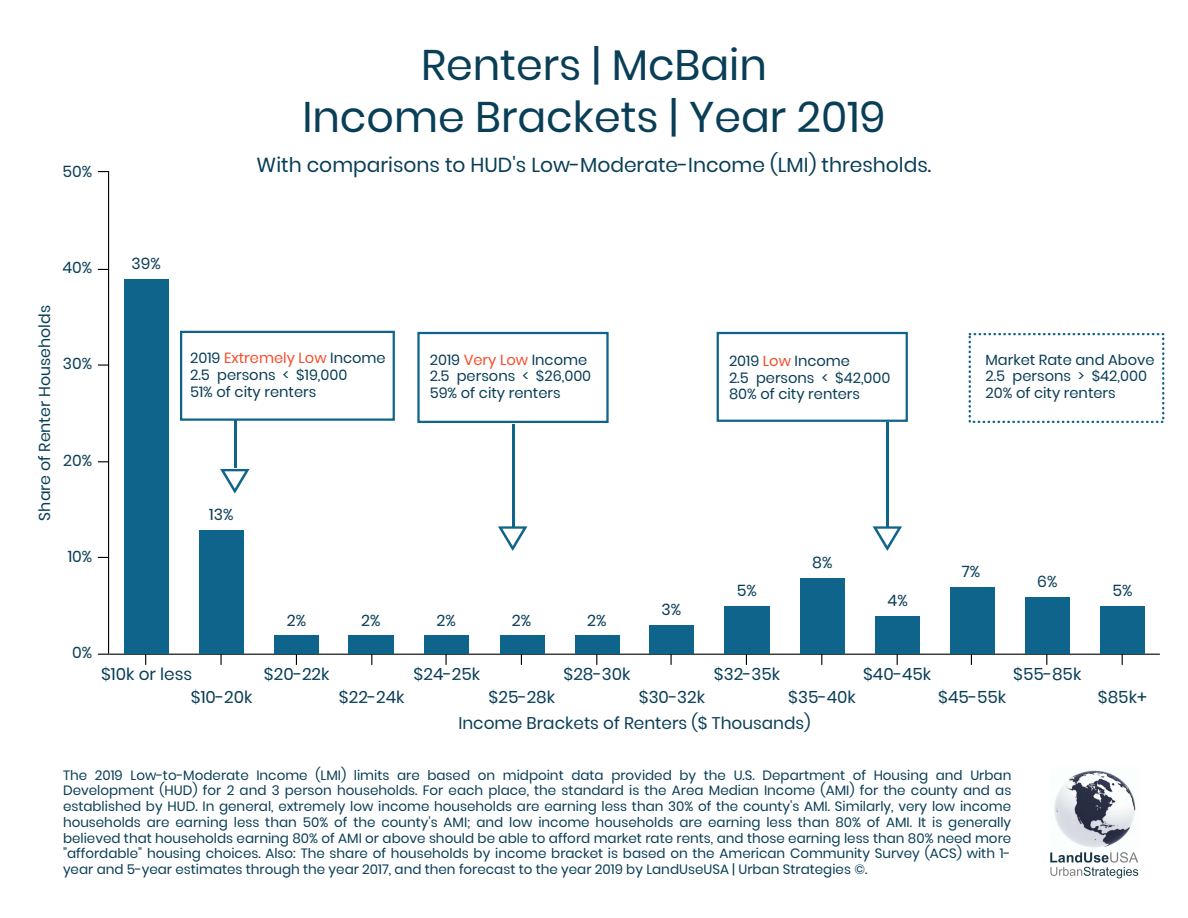
<style>
.page{position:relative;width:1188px;height:918px;background:#fff}
.page>*{position:absolute;margin:0;border:0;box-sizing:border-box;transform-origin:0 0}
.t1{font:42.75px/51.8px "Poppins";color:#093e57;text-align:center}
.t2{font:20.25px "Poppins";color:#093e57}
.t3{font:16.8px/23.7px "Poppins";color:#093e57}
.t4{font:15.75px "Poppins";color:#093e57}
.t5{font:14.7px/16.8px "Poppins";color:#093e57}
.t6{font:13.5px/15.8px "Poppins";color:#093e57;text-align:justify}
.s1{color:#f64d2a}
</style>
<div class="page">
<hr style="left:109px;top:654px;width:1051px;height:1px;background:#000">
<svg style="left:98px;top:364px;width:10px;height:2px"></svg>
<hr style="left:108px;top:172px;width:1px;height:482px;background:#000">
<div style="left:124px;top:279px;width:45px;height:375px;background:#0f648c"></div>
<div style="left:199px;top:530px;width:45px;height:124px;background:#0f648c"></div>
<div style="left:275px;top:636px;width:45px;height:18px;background:#0f648c"></div>
<div style="left:349px;top:636px;width:45px;height:18px;background:#0f648c"></div>
<div style="left:424px;top:636px;width:45px;height:18px;background:#0f648c"></div>
<div style="left:500px;top:636px;width:45px;height:18px;background:#0f648c"></div>
<div style="left:575px;top:636px;width:45px;height:18px;background:#0f648c"></div>
<div style="left:649px;top:625px;width:45px;height:29px;background:#0f648c"></div>
<div style="left:725px;top:606px;width:45px;height:48px;background:#0f648c"></div>
<div style="left:800px;top:578px;width:45px;height:76px;background:#0f648c"></div>
<div style="left:875px;top:616px;width:45px;height:38px;background:#0f648c"></div>
<div style="left:950px;top:587px;width:45px;height:67px;background:#0f648c"></div>
<div style="left:1025px;top:597px;width:45px;height:57px;background:#0f648c"></div>
<div style="left:1100px;top:606px;width:45px;height:48px;background:#0f648c"></div>
<img style="left:1050px;top:770px;width:89px;height:109px">
<div style="left:180px;top:331px;width:215px;height:90px;border:2px solid #0f648c"></div>
<div style="left:417px;top:332px;width:192px;height:91px;border:2px solid #0f648c"></div>
<div style="left:717px;top:332px;width:191px;height:90px;border:2px solid #0f648c"></div>
<svg style="left:969px;top:333px;width:195px;height:90px"></svg>
<svg style="left:873px;top:526px;width:29px;height:25px"></svg>
<hr style="left:512px;top:424px;width:2px;height:102px;background:#0f648c">
<hr style="left:887px;top:422px;width:2px;height:104px;background:#0f648c">
<svg style="left:220px;top:469px;width:30px;height:25px"></svg>
<svg style="left:498px;top:526px;width:30px;height:25px"></svg>
<hr style="left:234px;top:421px;width:2px;height:47px;background:#0f648c">
<p class="t4" style="left:62px;top:162px;width:31px">50%</p>
<h1 class="t1" style="left:302px;top:39px;width:585px">Renters | McBain<br>Income Brackets | Year 2019</h1>
<h2 class="t2" style="left:257px;top:153px;width:676px">With comparisons to HUD's Low-Moderate-Income (LMI) thresholds.</h2>
<p class="t4" style="left:62px;top:258px;width:31px">40%</p>
<p class="t4" style="left:132px;top:254px;width:31px">39%</p>
<p class="t4" style="left:36px;top:521px;width:217px;rotate:-90deg">Share of Renter Households</p>
<p class="t4" style="left:63px;top:355px;width:31px">30%</p>
<p class="t5" style="left:190px;top:350px;width:197px">2019 <span class="s1">Extremely Low</span> Income<br>2.5 persons &lt; $19,000<br>51% of city renters</p>
<p class="t5" style="left:430px;top:351px;width:163px">2019 <span class="s1">Very Low</span> Income<br>2.5 persons &lt; $26,000<br>59% of city renters</p>
<p class="t5" style="left:729px;top:352px;width:163px">2019 <span class="s1">Low</span> Income<br>2.5 persons &lt; $42,000<br>80% of city renters</p>
<p class="t5" style="left:986px;top:351px;width:171px">Market Rate and Above<br>2.5 persons &gt; $42,000<br>20% of city renters</p>
<p class="t4" style="left:63px;top:451px;width:30px">20%</p>
<p class="t4" style="left:209px;top:505px;width:26px">13%</p>
<p class="t4" style="left:68px;top:547px;width:26px">10%</p>
<p class="t4" style="left:72px;top:643px;width:22px">0%</p>
<p class="t4" style="left:287px;top:611px;width:21px">2%</p>
<p class="t4" style="left:361px;top:611px;width:21px">2%</p>
<p class="t4" style="left:436px;top:611px;width:21px">2%</p>
<p class="t4" style="left:512px;top:611px;width:21px">2%</p>
<p class="t4" style="left:587px;top:611px;width:21px">2%</p>
<p class="t4" style="left:662px;top:601px;width:21px">3%</p>
<p class="t4" style="left:737px;top:582px;width:22px">5%</p>
<p class="t4" style="left:812px;top:553px;width:22px">8%</p>
<p class="t4" style="left:888px;top:592px;width:22px">4%</p>
<p class="t4" style="left:962px;top:562px;width:20px">7%</p>
<p class="t4" style="left:1037px;top:573px;width:22px">6%</p>
<p class="t3" style="left:191px;top:662px;width:63px;text-indent:-90px">$10k or less $10-20k</p>
<p class="t3" style="left:264px;top:662px;width:67px">$20-22k</p>
<p class="t3" style="left:339px;top:685px;width:67px">$22-24k</p>
<p class="t3" style="left:414px;top:662px;width:68px">$24-25k</p>
<p class="t3" style="left:564px;top:662px;width:68px">$28-30k</p>
<p class="t3" style="left:714px;top:662px;width:68px">$32-35k</p>
<p class="t3" style="left:863px;top:662px;width:70px">$40-45k</p>
<p class="t3" style="left:1013px;top:662px;width:70px">$55-85k</p>
<p class="t3" style="left:489px;top:685px;width:68px">$25-28k</p>
<p class="t3" style="left:639px;top:685px;width:68px">$30-32k</p>
<p class="t3" style="left:788px;top:685px;width:69px">$35-40k</p>
<p class="t3" style="left:938px;top:685px;width:70px">$45-55k</p>
<p class="t3" style="left:458px;top:711px;width:354px">Income Brackets of Renters ($ Thousands)</p>
<p class="t4" style="left:1113px;top:582px;width:22px">5%</p>
<p class="t3" style="left:1098px;top:685px;width:50px">$85k+</p>
<p class="t6" style="left:63px;top:767px;width:950px">The 2019 Low-to-Moderate Income (LMI) limits are based on midpoint data provided by the U.S. Department of Housing and Urban Development (HUD) for 2 and 3 person households. For each place, the standard is the Area Median Income (AMI) for the county and as established by HUD. In general, extremely low income households are earning less than 30% of the county's AMI. Similarly, very low income households are earning less than 50% of the county's AMI; and low income households are earning less than 80% of AMI. It is generally believed that households earning 80% of AMI or above should be able to afford market rate rents, and those earning less than 80% need more "affordable" housing choices. Also: The share of households by income bracket is based on the American Community Survey (ACS) with 1- year and 5-year estimates through the year 2017, and then forecast to the year 2019 by LandUseUSA | Urban Strategies ©.</p>
</div>
